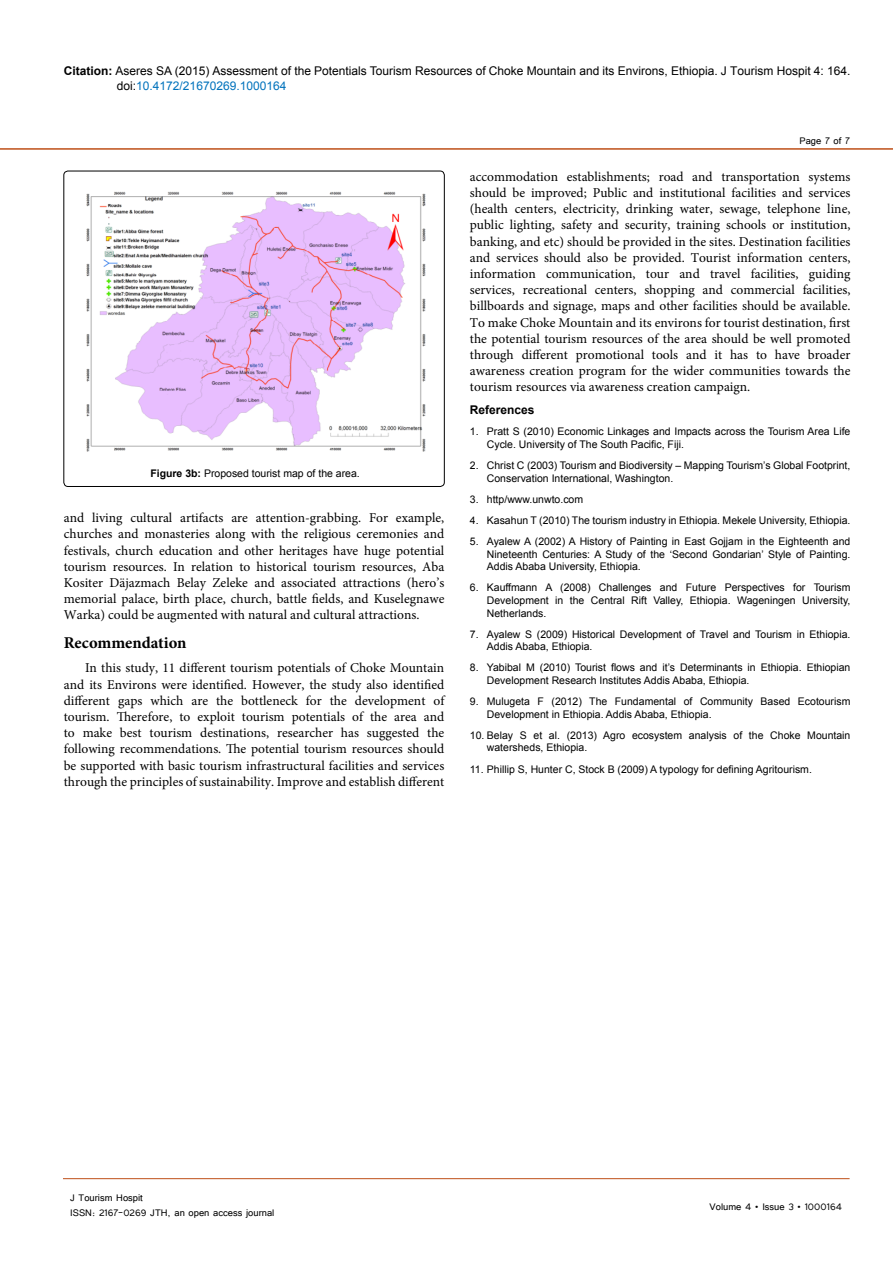
<style>
.page{position:relative;width:893px;height:1263px;background:#fff}
.page>*{position:absolute;margin:0;border:0;box-sizing:border-box;transform-origin:0 0}
.t1{font:700 16.5px "Minion Pro";color:#000}
.t2{font:13.5px/16.2px "Minion Pro";color:#000;text-align:justify}
.t3{font:12px/14.4px "Arial";color:#000}
.t4{font:12px/14.4px "Tunga";color:#000}
.t5{font:700 12px "Arial";color:#000}
.t6{font:10.5px/12.6px "Arial";color:#000}
.s1{font-weight:700}
.s2{color:#0072bc}
</style>
<div class="page">
<hr style="left:0;top:148px;width:893px;height:2px;background:#be4f18">
<hr style="left:63px;top:1178px;width:787px;height:1px;background:#be4f18">
<div style="left:64px;top:171px;width:380px;height:315px;border:1px solid #000;border-radius:4px"></div>
<img style="left:86px;top:191px;width:340px;height:261px">
<p class="t3" style="left:117px;top:64px;width:735px;text-indent:-53px"><span class="s1">Citation:</span> Aseres SA (2015) Assessment of the Potentials Tourism Resources of Choke Mountain and its Environs, Ethiopia. J Tourism Hospit 4: 164. doi:<span class="s2">10.4172/21670269.1000164</span></p>
<p class="t6" style="left:150px;top:467px;width:211px"><span class="s1">Figure 3b:</span> Proposed tourist map of the area.</p>
<p class="t2" style="left:64px;top:510px;width:382px">and living cultural artifacts are attention-grabbing. For example, churches and monasteries along with the religious ceremonies and festivals, church education and other heritages have huge potential tourism resources. In relation to historical tourism resources, Aba Kositer Däjazmach Belay Zeleke and associated attractions (hero’s memorial palace, birth place, church, battle fields, and Kuselegnawe Warka) could be augmented with natural and cultural attractions.</p>
<p class="t1" style="left:64px;top:631px;width:124px">Recommendation</p>
<p class="t2" style="left:64px;top:660px;width:382px;text-indent:21px">In this study, 11 different tourism potentials of Choke Mountain and its Environs were identified. However, the study also identified different gaps which are the bottleneck for the development of tourism. Therefore, to exploit tourism potentials of the area and to make best tourism destinations, researcher has suggested the following recommendations. The potential tourism resources should be supported with basic tourism infrastructural facilities and services through the principles of sustainability. Improve and establish different</p>
<p class="t4" style="left:799px;top:133px;width:52px">Page 7 of 7</p>
<p class="t2" style="left:470px;top:168px;width:382px">accommodation establishments; road and transportation systems should be improved; Public and institutional facilities and services (health centers, electricity, drinking water, sewage, telephone line, public lighting, safety and security, training schools or institution, banking, and etc) should be provided in the sites. Destination facilities and services should also be provided. Tourist information centers, information communication, tour and travel facilities, guiding services, recreational centers, shopping and commercial facilities, billboards and signage, maps and other facilities should be available.<br>To make Choke Mountain and its environs for tourist destination, first the potential tourism resources of the area should be well promoted through different promotional tools and it has to have broader awareness creation program for the wider communities towards the tourism resources via awareness creation campaign.</p>
<p class="t5" style="left:470px;top:402px;width:66px">References</p>
<p class="t6" style="left:487px;top:426px;width:365px;text-indent:-17px">1. Pratt S (2010) Economic Linkages and Impacts across the Tourism Area Life<br>Cycle. University of The South Pacific, Fiji.</p>
<p class="t6" style="left:487px;top:459px;width:365px;text-indent:-17px">2. Christ C (2003) Tourism and Biodiversity – Mapping Tourism’s Global Footprint,<br>Conservation International, Washington.</p>
<p class="t6" style="left:470px;top:493px;width:115px">3. http/www.unwto.com</p>
<p class="t6" style="left:470px;top:514px;width:382px">4. Kasahun T (2010) The tourism industry in Ethiopia. Mekele University, Ethiopia.</p>
<p class="t6" style="left:487px;top:535px;width:365px;text-align:justify;text-indent:-17px">5. Ayalew A (2002) A History of Painting in East Gojjam in the Eighteenth and Nineteenth Centuries: A Study of the ‘Second Gondarian’ Style of Painting.<br>Addis Ababa University, Ethiopia.</p>
<p class="t6" style="left:487px;top:581px;width:365px;text-align:justify;text-indent:-17px">6. Kauffmann A (2008) Challenges and Future Perspectives for Tourism Development in the Central Rift Valley, Ethiopia. Wageningen University, Netherlands.</p>
<p class="t6" style="left:487px;top:628px;width:365px;text-indent:-17px">7. Ayalew S (2009) Historical Development of Travel and Tourism in Ethiopia.<br>Addis Ababa, Ethiopia.</p>
<p class="t6" style="left:487px;top:661px;width:365px;text-indent:-17px">8. Yabibal M (2010) Tourist flows and it’s Determinants in Ethiopia. Ethiopian<br>Development Research Institutes Addis Ababa, Ethiopia.</p>
<p class="t6" style="left:487px;top:695px;width:365px;text-indent:-17px">9. Mulugeta F (2012) The Fundamental of Community Based Ecotourism<br>Development in Ethiopia. Addis Ababa, Ethiopia.</p>
<p class="t6" style="left:487px;top:729px;width:365px;text-indent:-17px">10. Belay S et al. (2013) Agro ecosystem analysis of the Choke Mountain watersheds, Ethiopia.</p>
<p class="t6" style="left:470px;top:763px;width:344px">11. Phillip S, Hunter C, Stock B (2009) A typology for defining Agritourism.</p>
<p class="t4" style="left:70px;top:1190px;width:206px">J Tourism Hospit<br>ISSN: 2167-0269 JTH, an open access journal</p>
<p class="t4" style="left:710px;top:1199px;width:134px">Volume 4 • Issue 3 • 1000164</p>
</div>
